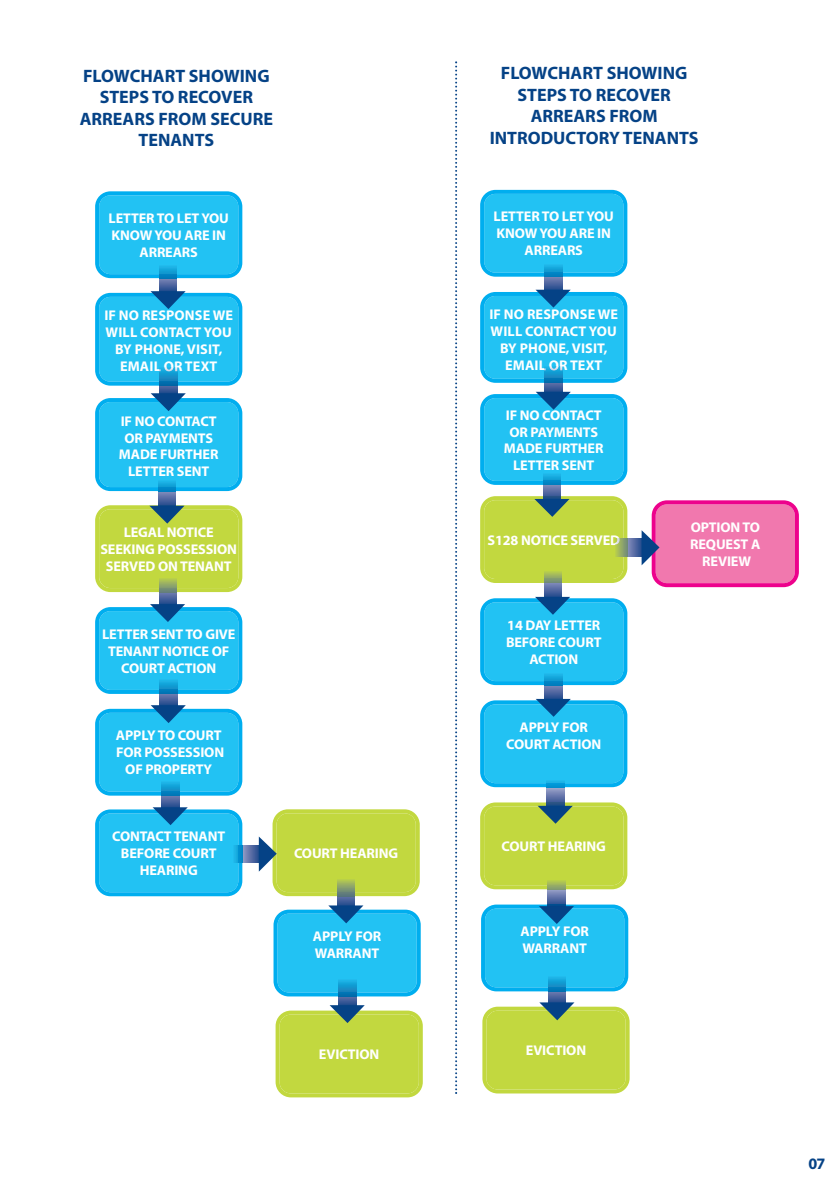
<style>
.page{position:relative;width:840px;height:1191px;background:#fff}
.page>*{position:absolute;margin:0;border:0;box-sizing:border-box;transform-origin:0 0}
.t1{font:700 18px/21.6px "Myriad Pro";color:#054286;text-align:center}
.t2{font:700 16px "Myriad Pro";color:#054286}
.t3{font:700 14.2px/17px "Myriad Pro";letter-spacing:-.01em;color:#fff;text-align:center}
.t4{font:700 14.2px/17px "Myriad Pro";letter-spacing:.01em;color:#fff;text-align:center}
</style>
<div class="page">
<svg style="left:95px;top:191px;width:147px;height:87px;background:#23c0f2"></svg>
<img style="left:159px;top:265px;width:18px;height:26px">
<svg style="left:95px;top:291px;width:147px;height:95px;background:#25bef0"></svg>
<img style="left:160px;top:371px;width:17px;height:22px">
<img style="left:160px;top:367px;width:17px;height:4px">
<svg style="left:95px;top:393px;width:147px;height:98px;background:#2ac0f0"></svg>
<img style="left:158px;top:480px;width:18px;height:25px">
<svg style="left:95px;top:505px;width:147px;height:87px;background:#bed445"></svg>
<img style="left:159px;top:578px;width:17px;height:26px">
<svg style="left:95px;top:604px;width:147px;height:90px;background:#27bff0"></svg>
<img style="left:160px;top:679px;width:17px;height:26px">
<svg style="left:95px;top:705px;width:147px;height:90px;background:#29bff0"></svg>
<img style="left:161px;top:781px;width:18px;height:26px">
<svg style="left:95px;top:807px;width:147px;height:89px;background:#26bff0"></svg>
<img style="left:233px;top:845px;width:26px;height:17px">
<svg style="left:259px;top:809px;width:160px;height:87px;background:#c2d751"></svg>
<img style="left:337px;top:880px;width:17px;height:25px">
<svg style="left:273px;top:905px;width:147px;height:91px;background:#2cc0f0"></svg>
<img style="left:338px;top:979px;width:18px;height:26px">
<svg style="left:275px;top:1005px;width:147px;height:92px;background:#c2d74f"></svg>
<svg style="left:480px;top:190px;width:147px;height:87px;background:#22c0f2"></svg>
<img style="left:544px;top:264px;width:17px;height:26px">
<svg style="left:480px;top:290px;width:147px;height:93px;background:#25bff0"></svg>
<img style="left:544px;top:370px;width:18px;height:22px">
<img style="left:544px;top:366px;width:18px;height:4px">
<svg style="left:480px;top:392px;width:147px;height:93px;background:#25bef0"></svg>
<img style="left:543px;top:473px;width:17px;height:23px">
<img style="left:543px;top:583px;width:18px;height:14px">
<svg style="left:480px;top:597px;width:147px;height:88px;background:#24bef0"></svg>
<img style="left:544px;top:673px;width:18px;height:26px">
<svg style="left:480px;top:699px;width:147px;height:88px;background:#24bef0"></svg>
<img style="left:546px;top:780px;width:17px;height:22px">
<svg style="left:480px;top:802px;width:147px;height:87px;background:#bdd446"></svg>
<img style="left:627px;top:539px;width:14px;height:17px">
<svg style="left:480px;top:496px;width:147px;height:87px;background:#bcd346"></svg>
<svg style="left:641px;top:500px;width:157px;height:87px;background:#ec72ae"></svg>
<img style="left:547px;top:880px;width:18px;height:24px">
<svg style="left:481px;top:904px;width:147px;height:87px;background:#22bdef"></svg>
<img style="left:548px;top:976px;width:17px;height:26px">
<svg style="left:482px;top:1002px;width:147px;height:91px;background:#c1d64d"></svg>
<svg style="left:455px;top:61px;width:2px;height:1033px"></svg>
<p class="t1" style="left:80px;top:66px;width:195px">FLOWCHART SHOWING<br>STEPS TO RECOVER<br>ARREARS FROM SECURE<br>TENANTS</p>
<p class="t1" style="left:489px;top:64px;width:210px">FLOWCHART SHOWING<br>STEPS TO RECOVER<br>ARREARS FROM<br>INTRODUCTORY TENANTS</p>
<p class="t3" style="left:108px;top:211px;width:122px">LETTERTO LETYOU<br>KNOWYOU ARE IN<br>ARREARS</p>
<p class="t4" style="left:104px;top:308px;width:130px">IF NO RESPONSE WE<br>WILL CONTACT YOU<br>BY PHONE,VISIT,<br>EMAIL OR TEXT</p>
<p class="t3" style="left:119px;top:413px;width:101px">IF NO CONTACT<br>OR PAYMENTS<br>MADE FURTHER<br>LETTER SENT</p>
<p class="t3" style="left:100px;top:524px;width:138px">LEGAL NOTICE<br>SEEKING POSSESSION<br>SERVED ONTENANT</p>
<p class="t3" style="left:102px;top:626px;width:135px">LETTER SENT TO GIVE<br>TENANT NOTICE OF<br>COURT ACTION</p>
<p class="t3" style="left:116px;top:728px;width:110px">APPLYTO COURT<br>FOR POSSESSION<br>OF PROPERTY</p>
<p class="t3" style="left:112px;top:829px;width:114px">CONTACT TENANT<br>BEFORE COURT<br>HEARING</p>
<p class="t3" style="left:294px;top:845px;width:106px">COURT HEARING</p>
<p class="t3" style="left:313px;top:929px;width:70px;text-align:left">APPLY FOR<br>WARRANT</p>
<p class="t3" style="left:319px;top:1047px;width:62px">EVICTION</p>
<p class="t3" style="left:493px;top:209px;width:122px">LETTERTO LETYOU<br>KNOWYOU ARE IN<br>ARREARS</p>
<p class="t4" style="left:489px;top:307px;width:130px">IF NO RESPONSE WE<br>WILL CONTACT YOU<br>BY PHONE,VISIT,<br>EMAIL OR TEXT</p>
<p class="t3" style="left:503px;top:407px;width:101px">IF NO CONTACT<br>OR PAYMENTS<br>MADE FURTHER<br>LETTER SENT</p>
<p class="t3" style="left:487px;top:532px;width:134px">S128 NOTICE SERVED</p>
<p class="t3" style="left:505px;top:617px;width:97px">14 DAY LETTER<br>BEFORE COURT<br>ACTION</p>
<p class="t3" style="left:506px;top:719px;width:97px">APPLY FOR<br>COURT ACTION</p>
<p class="t3" style="left:501px;top:838px;width:106px">COURT HEARING</p>
<p class="t3" style="left:520px;top:924px;width:70px;text-align:left">APPLY FOR<br>WARRANT</p>
<p class="t3" style="left:525px;top:1043px;width:62px">EVICTION</p>
<p class="t3" style="left:689px;top:520px;width:72px">OPTIONTO<br>REQUEST A<br>REVIEW</p>
<p class="t2" style="left:807px;top:1157px;width:18px">07</p>
</div>
